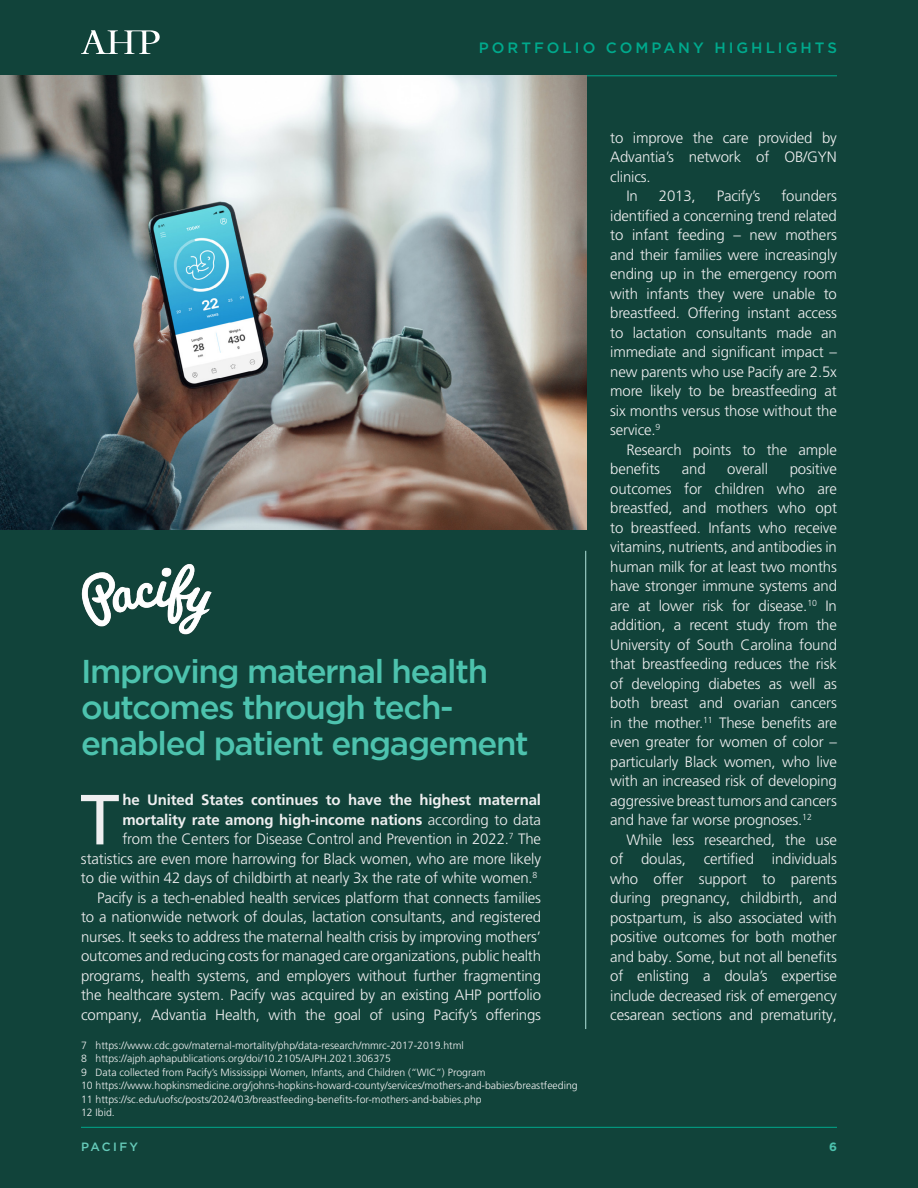
<style>
.page{position:relative;width:918px;height:1188px;background:#11433a}
.page>*{position:absolute;margin:0;border:0;box-sizing:border-box;transform-origin:0 0}
.t1{font:70.8px "Frutiger LT Pro";color:#efeff0}
.t2{font:500 33px/36px "Gotham";letter-spacing:-.04em;color:#4dc3ae}
.t3{font:300 15px/19.5px "Frutiger LT Pro";letter-spacing:-.01em;color:#efeff0;text-align:justify}
.t4{font:500 15px "Gotham";letter-spacing:.2em;color:#00a98c}
.t5{font:500 12px "Gotham";letter-spacing:.2em;color:#66cbba}
.t6{font:700 12px "Gotham";color:#4dc3ae}
.t7{font:300 10.5px/13.5px "Frutiger LT Pro";color:#f3f3f4}
.s1{font-weight:700}
</style>
<div class="page">
<hr style="left:585px;top:551px;width:1px;height:478px;background:#b3e5dd">
<img style="left:81px;top:564px;width:130px;height:70px">
<svg style="left:81px;top:30px;width:79px;height:24px"></svg>
<hr style="left:81px;top:1127px;width:756px;height:1px;background:#00a98c">
<hr style="left:249px;top:75px;width:588px;height:1px;background:#00a98c">
<img style="left:0;top:75px;width:586px;height:454px">
<p class="t4" style="left:479px;top:38px;width:360px">PORTFOLIO COMPANY HIGHLIGHTS</p>
<h2 class="t2" style="left:81px;top:653px;width:449px">Improving maternal health outcomes through tech&shy;enabled patient engagement</h2>
<h1 class="t1" style="left:80px;top:778px;width:41px">T</h1>
<p class="t3" style="left:81px;top:791px;width:462px;text-align:right"><span class="s1">he United States continues to have the highest maternal mortality rate among high-income nations</span> according to data<br>from the Centers for Disease Control and Prevention in 2022.<sup>7</sup> The statistics are even more harrowing for Black women, who are more likely to die within 42 days of childbirth at nearly 3x the rate of white women.<sup>8<br></sup>Pacify is a tech-enabled health services platform that connects families to a nationwide network of doulas, lactation consultants, and registered nurses. It seeks to address the maternal health crisis by improving mothers’ outcomes and reducing costs for managed care organizations, public health programs, health systems, and employers without further fragmenting the healthcare system. Pacify was acquired by an existing AHP portfolio company, Advantia Health, with the goal of using Pacify’s offerings</p>
<p class="t3" style="left:610px;top:128px;width:228px">to improve the care provided by</p>
<p class="t3" style="left:610px;top:148px;width:228px">Advantia’s network of OB/GYN</p>
<p class="t3" style="left:610px;top:167px;width:42px">clinics.</p>
<p class="t3" style="left:626px;top:187px;width:13px">In</p>
<p class="t3" style="left:659px;top:187px;width:38px">2013,</p>
<p class="t3" style="left:717px;top:187px;width:45px">Pacify’s</p>
<p class="t3" style="left:610px;top:187px;width:228px;text-indent:171px">founders identified a concerning trend related to infant feeding – new mothers and their families were increasingly ending up in the emergency room with infants they were unable to breastfeed. Offering instant access to lactation consultants made an immediate and significant impact – new parents who use Pacify are 2.5x more likely to be breastfeeding at six months versus those without the service.<sup>9</sup></p>
<p class="t3" style="left:610px;top:440px;width:228px;text-indent:16px">Research points to the ample benefits</p>
<p class="t3" style="left:682px;top:460px;width:25px">and</p>
<p class="t3" style="left:727px;top:460px;width:42px">overall</p>
<p class="t3" style="left:610px;top:460px;width:228px;text-indent:180px">positive outcomes for children who are breastfed, and mothers who opt to breastfeed. Infants who receive vitamins, nutrients, and antibodies in human milk for at least two months have stronger immune systems and are at lower risk for disease.<sup>10</sup> In addition, a recent study from the University of South Carolina found that breastfeeding reduces the risk of developing diabetes as well as both breast and ovarian cancers in the mother.<sup>11</sup> These benefits are even greater for women of color – particularly Black women, who live with an increased risk of developing aggressive breast tumors and cancers and have far worse prognoses.<sup>12</sup></p>
<p class="t3" style="left:610px;top:830px;width:228px;text-indent:16px">While less researched, the use of doulas, certified individuals who offer support to parents during pregnancy, childbirth, and postpartum, is also associated with positive outcomes for both mother and baby. Some, but not all benefits of enlisting a doula’s expertise include decreased risk of emergency cesarean sections and prematurity,</p>
<p class="t7" style="left:81px;top:1038px;width:498px">7 https://www.cdc.gov/maternal-mortality/php/data-research/mmrc-2017-2019.html<br>8 https://ajph.aphapublications.org/doi/10.2105/AJPH.2021.306375<br>9 Data collected from Pacify’s Mississippi Women, Infants, and Children (“WIC”) Program<br>10 https://www.hopkinsmedicine.org/johns-hopkins-howard-county/services/mothers-and-babies/breastfeeding 11 https://sc.edu/uofsc/posts/2024/03/breastfeeding-benefits-for-mothers-and-babies.php<br>12 Ibid.</p>
<p class="t5" style="left:81px;top:1139px;width:59px">PACIFY</p>
<p class="t6" style="left:829px;top:1139px;width:9px">6</p>
</div>
